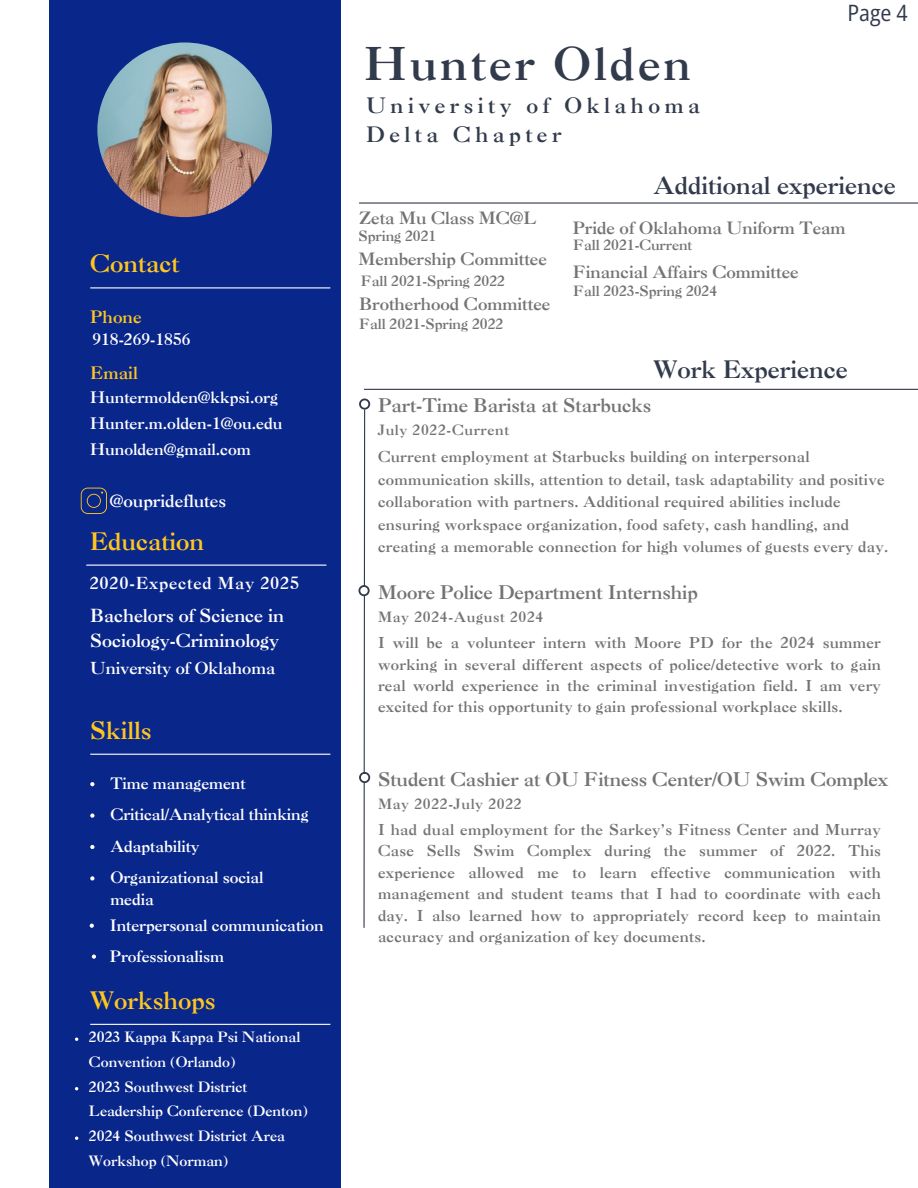
<style>
.page{position:relative;width:918px;height:1188px;background:#fff}
.page>*{position:absolute;margin:0;border:0;box-sizing:border-box;transform-origin:0 0}
.t1{font:45px "Caslon 3 LT Std";letter-spacing:.07em;color:#323b4c}
.t2{font:24px "Caslon 3 LT Std";color:#323b4c}
.t3{font:24px "Caslon 3 LT Std";color:#ffc61e}
.t4{font:semi-condensed 22.5px "Open Sans";color:#323b4c}
.t5{font:21.15px/29.2px "Caslon 3 LT Std";letter-spacing:.215em;color:#323b4c}
.t6{font:18.75px "Caslon 3 LT Std";letter-spacing:-.005em;color:#737373}
.t7{font:18px/24.8px "Caslon 3 LT Std";letter-spacing:-.005em;color:#fff}
.t8{font:17.1px "Caslon 3 LT Std";color:#fff}
.t9{font:17.1px "Caslon 3 LT Std";color:#ffc61e}
.t10{font:16.95px "Caslon 3 LT Std";color:#737373}
.t11{font:16.5px "Caslon 3 LT Std";letter-spacing:-.005em;color:#fff}
.t12{font:16.5px "Caslon 3 LT Std";letter-spacing:.045em;color:#fff}
.t13{font:15.75px/25.8px "Caslon 3 LT Std";letter-spacing:-.005em;color:#fff}
.t14{font:15px/21.3px "Caslon 3 LT Std";letter-spacing:.02em;color:#737373;text-align:justify}
.t15{font:14.25px/24.8px "Caslon 3 LT Std";color:#fff}
.t16{font:14.1px "Caslon 3 LT Std";letter-spacing:-.005em;color:#737373}
.t17{font:14.1px "Caslon 3 LT Std";letter-spacing:.045em;color:#737373}
</style>
<div class="page">
<div style="left:50px;top:0;width:291px;height:1188px;background:#09268a"></div>
<hr style="left:90px;top:287px;width:240px;height:1px;background:#fff">
<hr style="left:86px;top:565px;width:240px;height:1px;background:#fff">
<hr style="left:364px;top:389px;width:554px;height:1px;background:#323b4c">
<svg style="left:363px;top:410px;width:3px;height:518px"></svg>
<svg style="left:359px;top:399px;width:11px;height:11px"></svg>
<div style="left:361px;top:400px;width:7px;height:8px;background:#fff;border-radius:50%"></div>
<svg style="left:358px;top:585px;width:12px;height:11px"></svg>
<div style="left:360px;top:587px;width:8px;height:7px;background:#fff;border-radius:50%"></div>
<svg style="left:359px;top:772px;width:11px;height:11px"></svg>
<div style="left:361px;top:774px;width:7px;height:7px;background:#fff;border-radius:50%"></div>
<img style="left:97px;top:42px;width:175px;height:175px;border-radius:50%">
<svg style="left:90px;top:782px;width:4px;height:4px"></svg>
<svg style="left:90px;top:813px;width:4px;height:5px"></svg>
<svg style="left:90px;top:845px;width:4px;height:4px"></svg>
<svg style="left:90px;top:876px;width:4px;height:5px"></svg>
<svg style="left:90px;top:924px;width:4px;height:4px"></svg>
<svg style="left:92px;top:955px;width:4px;height:4px"></svg>
<hr style="left:90px;top:754px;width:240px;height:1px;background:#fff">
<hr style="left:90px;top:1024px;width:240px;height:1px;background:#fff">
<svg style="left:81px;top:488px;width:26px;height:25px"></svg>
<hr style="left:359px;top:202px;width:559px;height:2px;background:#323b4c">
<h2 class="t3" style="left:90px;top:255px;width:91px">Contact</h2>
<h4 class="t9" style="left:90px;top:310px;width:53px">Phone</h4>
<h5 class="t13" style="left:92px;top:329px;width:100px">918-269-1856</h5>
<p class="t9" style="left:90px;top:366px;width:49px">Email</p>
<h5 class="t13" style="left:90px;top:387px;width:194px">Huntermolden@kkpsi.org<br>Hunter.m.olden-1@ou.edu<br>Hunolden@gmail.com</h5>
<h3 class="t8" style="left:110px;top:494px;width:118px">@ouprideflutes</h3>
<h4 class="t3" style="left:90px;top:532px;width:116px">Education</h4>
<h2 class="t12" style="left:90px;top:577px;width:211px">2020-Expected May 2025</h2>
<h5 class="t7" style="left:90px;top:606px;width:195px">Bachelors of Science in<br>Sociology-Criminology</h5>
<h4 class="t11" style="left:90px;top:662px;width:186px">University of Oklahoma</h4>
<h2 class="t3" style="left:90px;top:721px;width:63px">Skills</h2>
<h5 class="t13" style="left:110px;top:772px;width:137px">Time management</h5>
<h5 class="t13" style="left:110px;top:804px;width:200px">Critical/Analytical thinking</h5>
<h2 class="t13" style="left:110px;top:835px;width:91px">Adaptability</h2>
<h5 class="t13" style="left:110px;top:869px;width:155px;line-height:21.3px">Organizational social media</h5>
<h5 class="t13" style="left:110px;top:914px;width:215px">Interpersonal communication</h5>
<h5 class="t13" style="left:110px;top:945px;width:116px">Professionalism</h5>
<h1 class="t3" style="left:90px;top:991px;width:127px">Workshops</h1>
<p class="t15" style="left:89px;top:1026px;width:213px">2023 Kappa Kappa Psi National<br>Convention (Orlando)</p>
<p class="t15" style="left:89px;top:1076px;width:221px">2023 Southwest District<br>Leadership Conference (Denton)</p>
<p class="t15" style="left:89px;top:1125px;width:198px">2024 Southwest District Area<br>Workshop (Norman)</p>
<h4 class="t1" style="left:364px;top:46px;width:329px">Hunter Olden</h4>
<h2 class="t5" style="left:366px;top:93px;width:335px">University of Oklahoma<br>Delta Chapter</h2>
<h2 class="t4" style="left:847px;top:-3px;width:62px">Page 4</h2>
<h4 class="t10" style="left:359px;top:211px;width:179px">Zeta Mu Class MC@L</h4>
<p class="t16" style="left:358px;top:231px;width:79px">Spring 2021</p>
<h5 class="t10" style="left:358px;top:252px;width:190px">Membership Committee</h5>
<h4 class="t16" style="left:361px;top:275px;width:146px">Fall 2021-Spring 2022</h4>
<p class="t10" style="left:359px;top:298px;width:193px">Brotherhood Committee</p>
<h5 class="t16" style="left:359px;top:318px;width:146px">Fall 2021-Spring 2022</h5>
<h5 class="t2" style="left:653px;top:176px;width:244px">Additional experience</h5>
<p class="t10" style="left:573px;top:221px;width:274px">Pride of Oklahoma Uniform Team</p>
<h2 class="t16" style="left:573px;top:240px;width:121px">Fall 2021-Current</h2>
<h4 class="t10" style="left:573px;top:265px;width:227px">Financial Affairs Committee</h4>
<p class="t16" style="left:573px;top:286px;width:146px">Fall 2023-Spring 2024</p>
<h5 class="t2" style="left:653px;top:360px;width:196px">Work Experience</h5>
<p class="t6" style="left:378px;top:398px;width:275px">Part-Time Barista at Starbucks</p>
<h4 class="t17" style="left:378px;top:424px;width:133px">July 2022-Current</h4>
<h4 class="t14" style="left:378px;top:448px;width:512px;line-height:22.5px;text-align:left">Current employment at Starbucks building on interpersonal communication skills, attention to detail, task adaptability and positive collaboration with partners. Additional required abilities include ensuring workspace organization, food safety, cash handling, and creating a memorable connection for high volumes of guests every day.</h4>
<p class="t6" style="left:378px;top:585px;width:321px">Moore Police Department Internship</p>
<h4 class="t17" style="left:378px;top:611px;width:167px">May 2024-August 2024</h4>
<h4 class="t14" style="left:378px;top:634px;width:504px">I will be a volunteer intern with Moore PD for the 2024 summer working in several different aspects of police/detective work to gain real world experience in the criminal investigation field. I am very excited for this opportunity to gain professional workplace skills.</h4>
<p class="t6" style="left:378px;top:772px;width:512px">Student Cashier at OU Fitness Center/OU Swim Complex</p>
<h4 class="t17" style="left:378px;top:798px;width:145px">May 2022-July 2022</h4>
<p class="t14" style="left:378px;top:821px;width:504px">I had dual employment for the Sarkey’s Fitness Center and Murray Case Sells Swim Complex during the summer of 2022. This experience allowed me to learn effective communication with management and student teams that I had to coordinate with each day. I also learned how to appropriately record keep to maintain accuracy and organization of key documents.</p>
</div>
